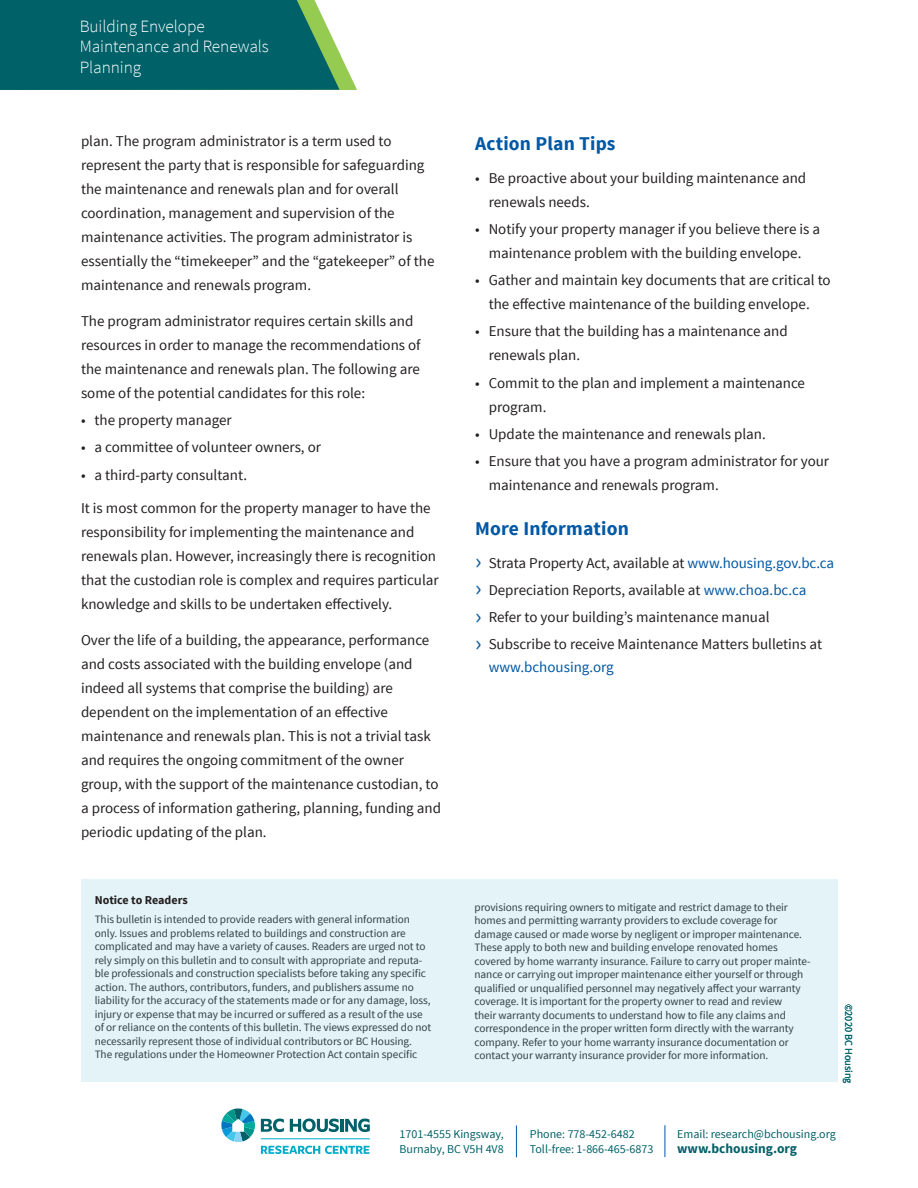
<style>
.page{position:relative;width:918px;height:1188px;background:#fff}
.page>*{position:absolute;margin:0;border:0;box-sizing:border-box;transform-origin:0 0}
.MM_Subhead{font:700 19.5px "Source Sans Pro";letter-spacing:.01em;color:#0158a4}
.t1{font:300 17.25px/20.7px "Source Sans Pro";letter-spacing:-.005em;color:#fff}
.MM_Body{font:15px/24px "Source Sans Pro";color:#231f20}
.MM_Body_bullets{font:15px/24px "Source Sans Pro";color:#231f20}
.MM_More_information{font:15px/22.5px "Source Sans Pro";color:#231f20}
.Disclaimer_Copy{font:700 13.5px "Source Sans Pro";color:#006169}
.Disclaimer_Copy-2{font:12px/15px "Source Sans Pro";color:#006169}
.Notice_to_Readers_No{font:700 12px "Source Sans Pro";color:#231f20}
.new_photocaption{font:11.25px/13.5px "Source Sans Pro";letter-spacing:-.005em;color:#313f48}
.CS_Chart_copy{font:10.35px "Source Sans Pro";color:#006169}
.s1{font-size:24px;color:#0158a4}
.s2{color:#0158a4}
</style>
<div class="page">
<svg style="left:0;top:0;width:357px;height:90px;background:#166f70"></svg>
<hr style="left:665px;top:1125px;width:1px;height:32px;background:#0158a4">
<hr style="left:516px;top:1126px;width:1px;height:31px;background:#0158a4">
<hr style="left:261px;top:1138px;width:109px;height:1px;background:#00abc8">
<svg style="left:261px;top:1119px;width:23px;height:13px"></svg>
<svg style="left:290px;top:1119px;width:80px;height:13px"></svg>
<svg style="left:221px;top:1108px;width:34px;height:34px"></svg>
<svg style="left:261px;top:1146px;width:109px;height:8px"></svg>
<div style="left:81px;top:880px;width:756px;height:202px;background:#e4f3f7"></div>
<h2 class="t1" style="left:80px;top:16px;width:191px">Building Envelope<br>Maintenance and Renewals<br>Planning</h2>
<p class="MM_Body" style="left:81px;top:130px;width:355px">plan. The program administrator is a term used to represent the party that is responsible for safeguarding the maintenance and renewals plan and for overall coordination, management and supervision of the maintenance activities. The program administrator is essentially the “timekeeper” and the “gatekeeper” of the maintenance and renewals program.</p>
<p class="MM_Body" style="left:81px;top:310px;width:341px">The program administrator requires certain skills and resources in order to manage the recommendations of the maintenance and renewals plan. The following are some of the potential candidates for this role:</p>
<p class="MM_Body_bullets" style="left:81px;top:409px;width:152px">• the property manager</p>
<p class="MM_Body_bullets" style="left:81px;top:436px;width:242px">• a committee of volunteer owners, or</p>
<p class="MM_Body_bullets" style="left:81px;top:463px;width:168px">• a third-party consultant.</p>
<p class="MM_Body" style="left:81px;top:496px;width:359px">It is most common for the property manager to have the responsibility for implementing the maintenance and renewals plan. However, increasingly there is recognition that the custodian role is complex and requires particular knowledge and skills to be undertaken effectively.</p>
<p class="MM_Body" style="left:81px;top:628px;width:362px">Over the life of a building, the appearance, performance and costs associated with the building envelope (and indeed all systems that comprise the building) are dependent on the implementation of an effective maintenance and renewals plan. This is not a trivial task and requires the ongoing commitment of the owner group, with the support of the maintenance custodian, to a process of information gathering, planning, funding and periodic updating of the plan.</p>
<p class="Notice_to_Readers_No" style="left:95px;top:892px;width:94px">Notice to Readers</p>
<p class="new_photocaption" style="left:95px;top:913px;width:317px">This bulletin is intended to provide readers with general information only. Issues and problems related to buildings and construction are</p>
<p class="new_photocaption" style="left:95px;top:940px;width:338px">complicated and may have a variety of causes. Readers are urged not to rely simply on this bulletin and to consult with appropriate and reputa&shy;ble professionals and construction specialists before taking any specific action. The authors, contributors, funders, and publishers assume no liability for the accuracy of the statements made or for any damage, loss, injury or expense that may be incurred or suffered as a result of the use of or reliance on the contents of this bulletin. The views expressed do not necessarily represent those of individual contributors or BC Housing.</p>
<p class="new_photocaption" style="left:95px;top:1048px;width:324px">The regulations under the Homeowner Protection Act contain specific</p>
<p class="Notice_to_Readers_No" style="left:114px;top:892px;width:5px">i</p>
<p class="new_photocaption" style="left:299px;top:1007px;width:5px">f</p>
<p class="MM_Subhead" style="left:475px;top:131px;width:142px">Action Plan Tips</p>
<p class="MM_Body_bullets" style="left:489px;top:166px;width:319px;text-indent:-14px">• Be proactive about your building maintenance and renewals needs.</p>
<p class="MM_Body_bullets" style="left:475px;top:217px;width:346px;text-align:center">• Notify your property manager if you believe there is a maintenance problem with the building envelope.</p>
<p class="MM_Body_bullets" style="left:475px;top:268px;width:357px;text-align:center">• Gather and maintain key documents that are critical to the effective maintenance of the building envelope.</p>
<p class="MM_Body_bullets" style="left:489px;top:320px;width:301px;text-indent:-14px">• Ensure that the building has a maintenance and renewals plan.</p>
<p class="MM_Body_bullets" style="left:489px;top:371px;width:318px;text-indent:-14px">• Commit to the plan and implement a maintenance program.</p>
<p class="MM_Body_bullets" style="left:475px;top:422px;width:292px">• Update the maintenance and renewals plan.</p>
<p class="MM_Body_bullets" style="left:489px;top:449px;width:342px;text-indent:-14px">• Ensure that you have a program administrator for your maintenance and renewals program.</p>
<p class="MM_Subhead" style="left:475px;top:516px;width:155px">More Information</p>
<p class="MM_Body_bullets" style="left:475px;top:551px;width:361px"><span class="s1">›</span> Strata Property Act, available at <span class="s2">www.housing.gov.bc.ca</span></p>
<p class="MM_Body_bullets" style="left:475px;top:578px;width:333px"><span class="s1">›</span> Depreciation Reports, available at <span class="s2">www.choa.bc.ca</span></p>
<p class="MM_Body_bullets" style="left:475px;top:605px;width:296px"><span class="s1">›</span> Refer to your building’s maintenance manual</p>
<p class="MM_More_information" style="left:489px;top:633px;width:335px;text-indent:-14px"><span class="s1">›</span> Subscribe to receive Maintenance Matters bulletins at <span class="s2">www.bchousing.org</span></p>
<p class="new_photocaption" style="left:475px;top:900px;width:338px">provisions requiring owners to mitigate and restrict damage to their homes and permitting warranty providers to exclude coverage for damage caused or made worse by negligent or improper maintenance.<br>These apply to both new and building envelope renovated homes covered by home warranty insurance. Failure to carry out proper mainte&shy;nance or carrying out improper maintenance either yourself or through qualified or unqualified personnel may negatively affect your warranty coverage. It is important for the property owner to read and review<br>their warranty documents to understand how to file any claims and correspondence in the proper written form directly with the warranty company. Refer to your home warranty insurance documentation or contact your warranty insurance provider for more information.</p>
<p class="new_photocaption" style="left:713px;top:981px;width:5px">f</p>
<p class="CS_Chart_copy" style="left:855px;top:1004px;width:82px;rotate:90deg">©2020 BC Housing</p>
<p class="Disclaimer_Copy-2" style="left:400px;top:1127px;width:106px">1701-4555 Kingsway,<br>Burnaby, BC V5H 4V8</p>
<p class="Disclaimer_Copy-2" style="left:677px;top:1127px;width:160px">Email: research@bchousing.org</p>
<p class="Disclaimer_Copy-2" style="left:530px;top:1127px;width:125px">Phone: 778-452-6482<br>Toll-free: 1-866-465-6873</p>
<p class="Disclaimer_Copy" style="left:677px;top:1140px;width:121px">www.bchousing.org</p>
</div>
